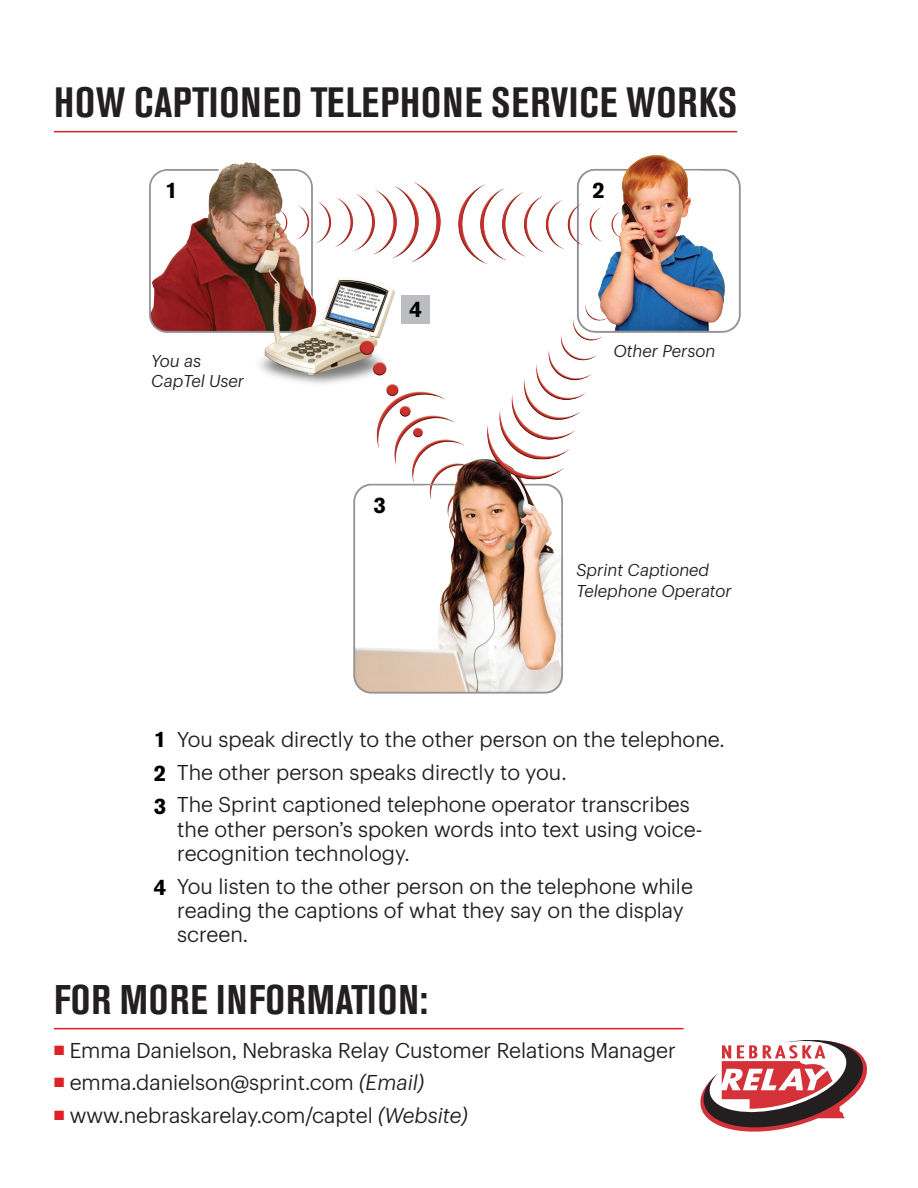
<style>
.page{position:relative;width:918px;height:1188px;background:#fff}
.page>*{position:absolute;margin:0;border:0;box-sizing:border-box;transform-origin:0 0}
._80__bullet_14pt{font:700 condensed 42px "Akzidenz Grotesk BE";letter-spacing:.025em;color:#231f20}
._80__bullet_14pt-2{font:700 condensed 41.1px "Akzidenz Grotesk BE";letter-spacing:.025em;color:#231f20}
.text_13_17_copy{font:700 22.35px "Akzidenz Grotesk BE";color:#000}
.text_13_17_copy-2{font:21px/24.3px "Sprint Sans";color:#231f20}
.t1{font:italic 16.8px/20.1px "Sprint Sans";color:#231f20}
.s1{color:#df2126}
.s2{font-style:italic}
</style>
<div class="page">
<img style="left:134px;top:130px;width:607px;height:564px">
<div style="left:402px;top:295px;width:28px;height:28px;background:#bcbdc0"></div>
<hr style="left:54px;top:131px;width:683px;height:1px;background:#df2126">
<hr style="left:54px;top:1028px;width:630px;height:1px;background:#df2126">
<svg style="left:700px;top:1040px;width:167px;height:92px"></svg>
<p class="_80__bullet_14pt" style="left:54px;top:78px;width:684px">HOW CAPTIONED TELEPHONE SERVICE WORKS</p>
<p class="text_13_17_copy" style="left:165px;top:177px;width:14px">1</p>
<p class="text_13_17_copy" style="left:592px;top:177px;width:14px">2</p>
<p class="t1" style="left:151px;top:349px;width:94px">You as<br>CapTel User</p>
<p class="text_13_17_copy" style="left:409px;top:296px;width:14px">4</p>
<p class="text_13_17_copy" style="left:374px;top:492px;width:14px">3</p>
<p class="t1" style="left:613px;top:339px;width:103px">Other Person</p>
<p class="t1" style="left:576px;top:559px;width:157px">Sprint Captioned<br>Telephone Operator</p>
<p class="text_13_17_copy" style="left:154px;top:726px;width:14px">1</p>
<p class="text_13_17_copy-2" style="left:177px;top:726px;width:549px">You speak directly to the other person on the telephone.</p>
<p class="text_13_17_copy" style="left:154px;top:760px;width:14px">2</p>
<p class="text_13_17_copy-2" style="left:177px;top:758px;width:391px">The other person speaks directly to you.</p>
<p class="text_13_17_copy" style="left:154px;top:793px;width:14px">3</p>
<p class="text_13_17_copy-2" style="left:177px;top:791px;width:527px">The Sprint captioned telephone operator transcribes the other person’s spoken words into text using voice&shy;recognition technology.</p>
<p class="text_13_17_copy" style="left:154px;top:874px;width:14px">4</p>
<p class="text_13_17_copy-2" style="left:177px;top:872px;width:517px">You listen to the other person on the telephone while reading the captions of what they say on the display screen.</p>
<p class="_80__bullet_14pt-2" style="left:54px;top:976px;width:375px">FOR MORE INFORMATION:</p>
<p class="text_13_17_copy-2" style="left:54px;top:1036px;width:623px"><span class="s1">■</span> Emma Danielson, Nebraska Relay Customer Relations Manager</p>
<p class="text_13_17_copy-2" style="left:54px;top:1069px;width:372px"><span class="s1">■</span> emma.danielson@sprint.com <span class="s2">(Email)</span></p>
<p class="text_13_17_copy-2" style="left:54px;top:1102px;width:415px"><span class="s1">■</span> www.nebraskarelay.com/captel <span class="s2">(Website)</span></p>
</div>
